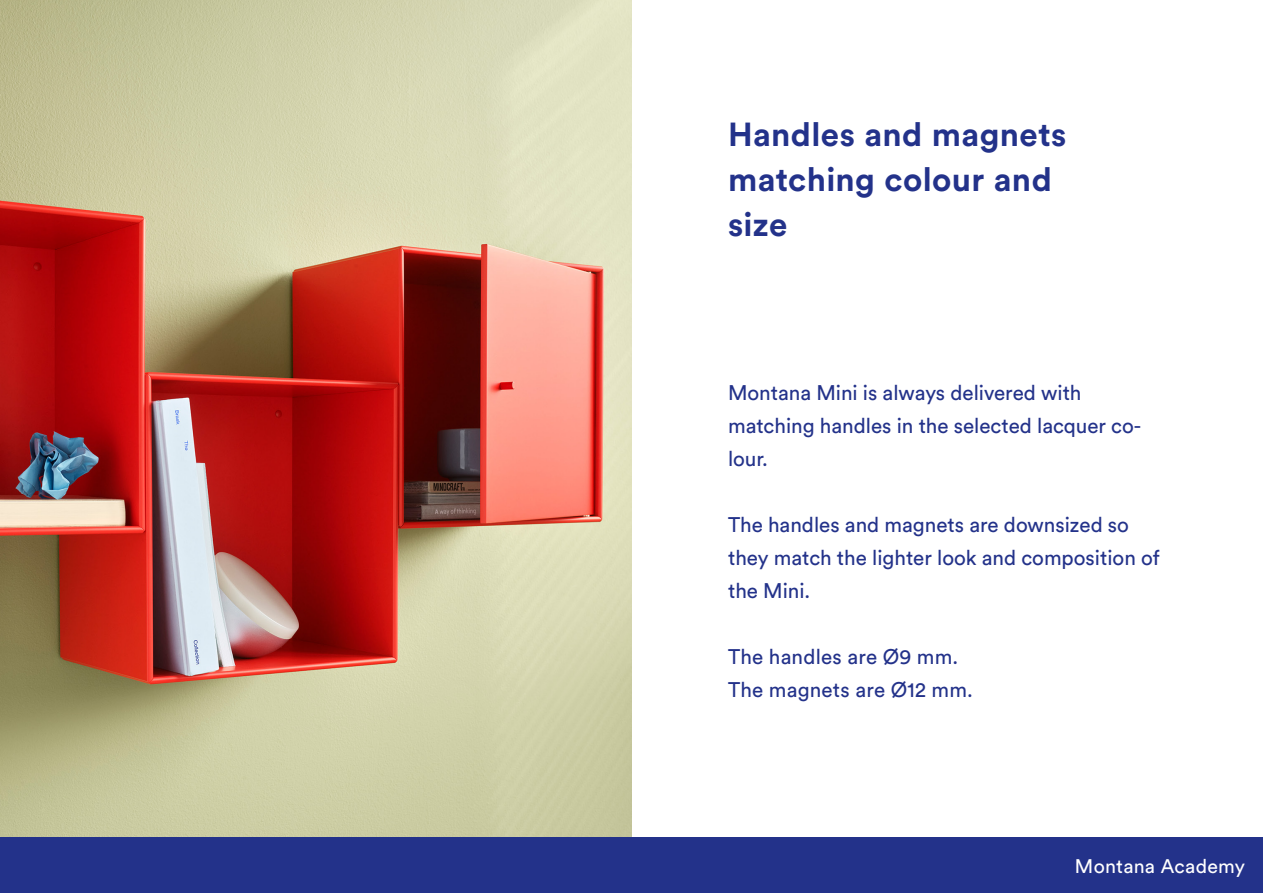
<style>
.page{position:relative;width:1263px;height:893px;background:#fff}
.page>*{position:absolute;margin:0;border:0;box-sizing:border-box;transform-origin:0 0}
.t1{font:700 33px/45px "Circular Std";letter-spacing:.01em;color:#23328a}
.t2{font:21px/33px "Circular Std";color:#23328a}
.t3{font:19.5px "Circular Std";letter-spacing:.01em;color:#fff}
</style>
<div class="page">
<img style="left:0;top:0;width:631px;height:837px">
<div style="left:0;top:837px;width:1263px;height:56px;background:#23328a"></div>
<h1 class="t1" style="left:728px;top:111px;width:340px">Handles and magnets matching colour and size</h1>
<p class="t2" style="left:728px;top:376px;width:415px">Montana Mini is always delivered with matching handles in the selected lacquer co&shy;lour.</p>
<p class="t2" style="left:728px;top:508px;width:433px">The handles and magnets are downsized so they match the lighter look and composition of the Mini.</p>
<p class="t2" style="left:728px;top:640px;width:246px">The handles are Ø9 mm.<br>The magnets are Ø12 mm.</p>
<p class="t3" style="left:1075px;top:854px;width:172px">Montana Academy</p>
</div>
